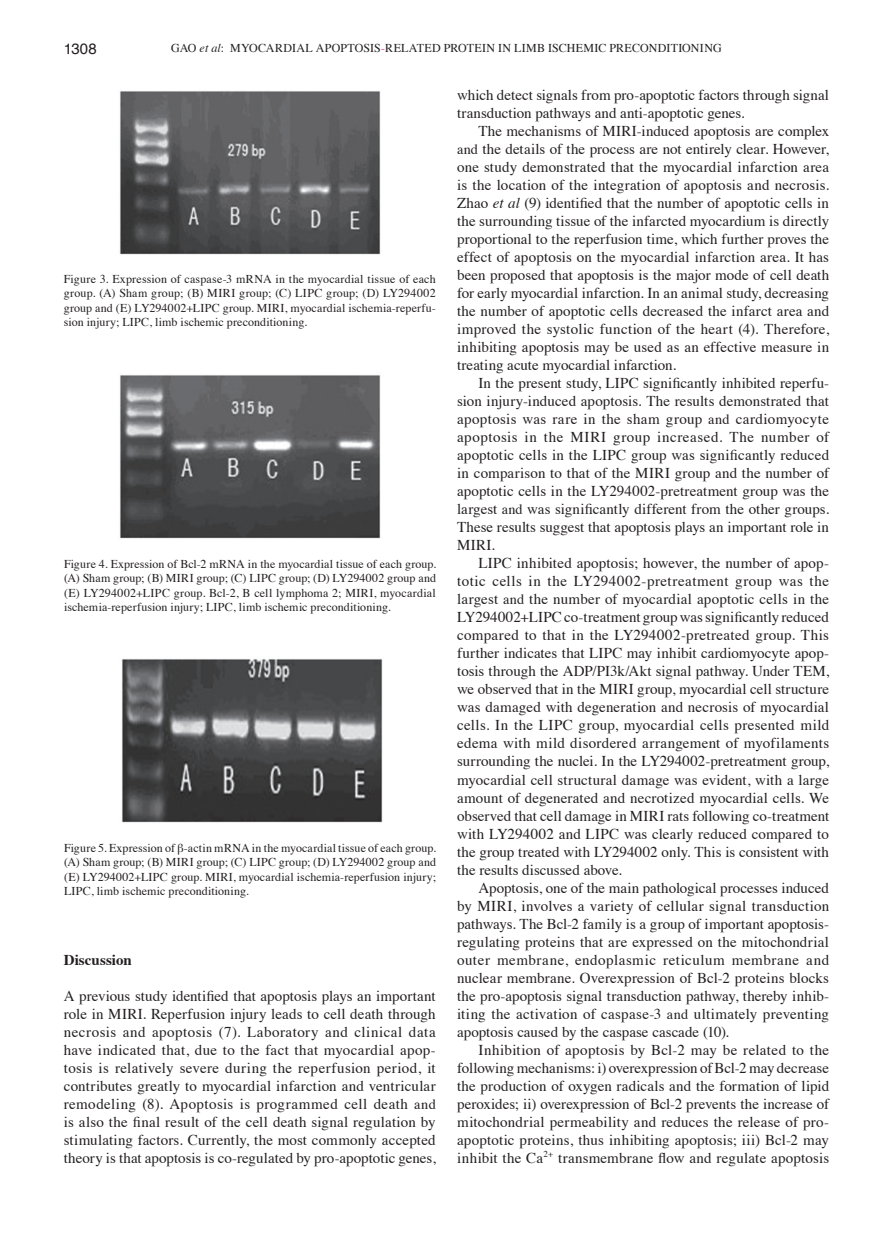
<style>
.page{position:relative;width:893px;height:1234px;background:#fff}
.page>*{position:absolute;margin:0;border:0;box-sizing:border-box;transform-origin:0 0}
.Body_with_indent{font:15px/18px "Times";color:#231f20;text-align:justify}
.Body_no_indent{font:15px/18px "Times";color:#231f20;text-align:justify}
.Section_heading{font:700 15px "Times";letter-spacing:.005em;color:#231f20}
.t1{font:15px "Helvetica";color:#231f20}
.Figure_legend{font:12px/14.4px "Times";letter-spacing:.01em;color:#231f20;text-align:justify}
.s1{font-style:italic}
.s2{color:#ed028c}
.s3{font-size:11.25px}
.s4{font-size:14.25px}
</style>
<div class="page">
<img style="left:120px;top:375px;width:261px;height:164px">
<img style="left:122px;top:659px;width:261px;height:164px">
<img style="left:119px;top:91px;width:262px;height:164px">
<p class="t1" style="left:64px;top:37px;width:35px">1308</p>
<p class="Figure_legend" style="left:171px;top:39px;width:552px">GAO <span class="s1">et al</span>: MYOCARDIAL APOPTOSIS<span class="s2">-</span>RELATED PROTEIN IN LIMB ISCHEMIC PRECONDITIONING</p>
<p class="Figure_legend" style="left:64px;top:270px;width:374px">Figure 3. Expression of caspase-3 mRNA in the myocardial tissue of each group. (A) Sham group; (B) MIRI group; (C) LIPC group; (D) LY294002 group and (E) LY294002+LIPC group. MIRI, myocardial ischemia-reperfu&shy;sion injury; LIPC, limb ischemic preconditioning.</p>
<p class="Figure_legend" style="left:64px;top:555px;width:373px">Figure 4. Expression of Bcl-2 mRNA in the myocardial tissue of each group. (A) Sham group; (B) MIRI group; (C) LIPC group; (D) LY294002 group and (E) LY294002+LIPC group. Bcl-2, B cell lymphoma 2; MIRI, myocardial ischemia-reperfusion injury; LIPC, limb ischemic preconditioning.</p>
<p class="Figure_legend" style="left:64px;top:839px;width:374px">Figure 5. Expression of <span class="s3">β</span>-actin mRNA in the myocardial tissue of each group. (A) Sham group; (B) MIRI group; (C) LIPC group; (D) LY294002 group and (E) LY294002+LIPC group. MIRI, myocardial ischemia-reperfusion injury; LIPC, limb ischemic preconditioning.</p>
<p class="Section_heading" style="left:64px;top:944px;width:70px">Discussion</p>
<p class="Body_no_indent" style="left:64px;top:985px;width:374px">A previous study identified that apoptosis plays an important role in MIRI. Reperfusion injury leads to cell death through necrosis and apoptosis (7). Laboratory and clinical data have indicated that, due to the fact that myocardial apop&shy;tosis is relatively severe during the reperfusion period, it contributes greatly to myocardial infarction and ventricular remodeling (8). Apoptosis is programmed cell death <span class="s4">and </span>is also the final result of the cell death signal regulation by stimulating factors. Currently, the most commonly accepted theory is that apoptosis is co-regulated by pro-apoptotic genes,</p>
<p class="Body_no_indent" style="left:457px;top:85px;width:373px">which detect signals from pro-apoptotic factors through signal transduction pathways and anti-apoptotic genes.</p>
<p class="Body_with_indent" style="left:457px;top:121px;width:374px;text-indent:21px">The mechanisms of MIRI-induced apoptosis are complex <span class="s4">and</span> the details of the process are not entirely clear. However, one study demonstrated that the myocardial infarction area is the location of the integration of apoptosis and necrosis.<br>Zhao <span class="s1">et al</span> (9) identified that the number of apoptotic cells in the surrounding tissue of the infarcted myocardium is directly proportional to the reperfusion time, which further proves the effect of apoptosis on the myocardial infarction area. It has been proposed that apoptosis is the major mode of cell death for early myocardial infarction. In an animal study, decreasing the number of apoptotic cells decreased the infarct area and improved the systolic function of the heart (4). Therefore, inhibiting apoptosis may be used as an effective measure in treating acute myocardial infarction.</p>
<p class="Body_with_indent" style="left:457px;top:373px;width:374px;text-indent:21px">In the present study, LIPC significantly inhibited reperfu&shy;sion injury-induced apoptosis. The results demonstrated that apoptosis was rare in the sham group <span class="s4">and</span> cardiomyocyte apoptosis in the MIRI group increased. The number of apoptotic cells in the LIPC group was significantly reduced in comparison to that of the MIRI group and the number of apoptotic cells in the LY294002-pretreatment group was the largest <span class="s4">and</span> was significantly different from the other groups.<br>These results suggest that apoptosis plays an important role in MIRI.</p>
<p class="Body_with_indent" style="left:457px;top:553px;width:374px;text-indent:21px">LIPC inhibited apoptosis; however, the number of apop&shy;totic cells in the LY294002-pretreatment group was the largest <span class="s4">and</span> the number of myocardial apoptotic cells in the LY294002+LIPC co-treatment group was significantly reduced compared to that in the LY294002-pretreated group. This further indicates that LIPC may inhibit cardiomyocyte apop&shy;tosis through the ADP/PI3k/Akt signal pathway. Under TEM, we observed that in the MIRI group, myocardial cell structure was damaged with degeneration and necrosis of myocardial cells. In the LIPC group, myocardial cells presented mild edema with mild disordered arrangement of myofilaments surrounding the nuclei. In the LY294002-pretreatment group, myocardial cell structural damage was evident, with a large amount of degenerated and necrotized myocardial cells. We observed that cell damage in MIRI rats following co-treatment with LY294002 and LIPC was clearly reduced compared to the group treated with LY294002 only. This is consistent with the results discussed above.</p>
<p class="Body_with_indent" style="left:457px;top:877px;width:374px;text-indent:21px">Apoptosis, one of the main pathological processes induced by MIRI, involves a variety of cellular signal transduction pathways. The Bcl-2 family is a group of important apoptosis&shy;regulating proteins that are expressed on the mitochondrial outer membrane, endoplasmic reticulum membrane and nuclear membrane. Overexpression of Bcl-2 proteins blocks the pro-apoptosis signal transduction pathway, thereby inhib&shy;iting the activation of caspase-3 <span class="s4">and</span> ultimately preventing apoptosis caused by the caspase cascade (10).</p>
<p class="Body_with_indent" style="left:457px;top:1039px;width:374px;text-indent:21px">Inhibition of apoptosis by Bcl-2 may be related to the following mechanisms: i) overexpression of Bcl-2 may decrease the production of oxygen radicals and the formation of lipid peroxides; ii) overexpression of Bcl-2 prevents the increase of mitochondrial permeability and reduces the release of pro&shy;apoptotic proteins, thus inhibiting apoptosis; iii) Bcl-2 may inhibit the Ca<sup>2+</sup> transmembrane flow and regulate apoptosis</p>
</div>
